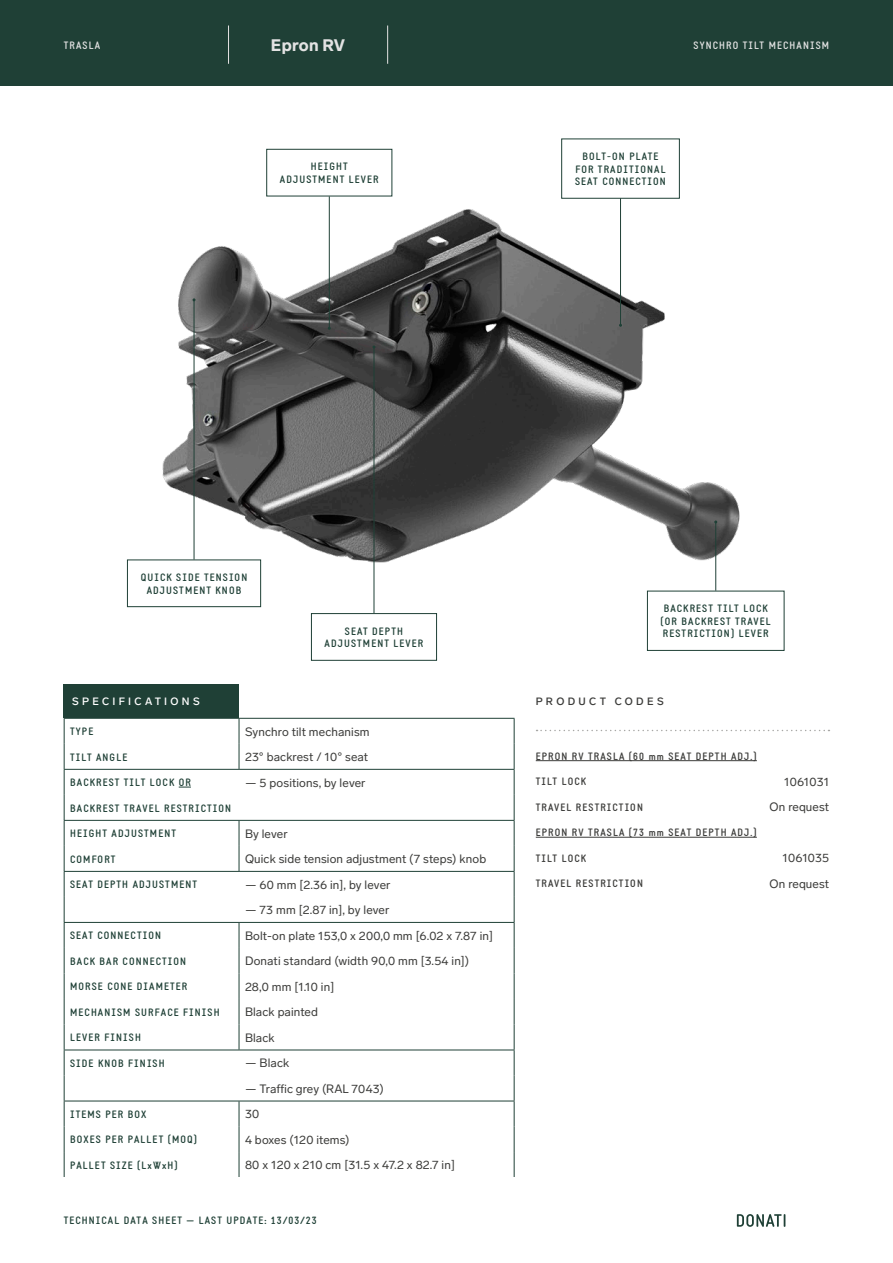
<style>
.page{position:relative;width:893px;height:1263px;background:#fff}
.page>*{position:absolute;margin:0;border:0;box-sizing:border-box;transform-origin:0 0}
.t1{font:900 16.5px "Lab Grotesque";letter-spacing:.015em;color:#e3e3e3}
.t2{font:12px "Lab Grotesque";letter-spacing:.01em;color:#3c3c3a}
.t3{font:700 10.5px/12.6px "Static";letter-spacing:.1em;color:#1f4036;text-align:center}
.t4{font:700 10.5px "Static";letter-spacing:.1em;color:#3c3c3a}
.t5{font:700 10.5px "Static";letter-spacing:.1em;color:#e3e3e3}
.t6{font:500 10.5px "Lab Grotesque";letter-spacing:.315em;color:#fff}
.t7{font:500 10.5px "Lab Grotesque";letter-spacing:.32em;color:#3c3c3a}
</style>
<div class="page">
<div style="left:0;top:0;width:893px;height:85px;background:#1f4036"></div>
<img style="left:126px;top:138px;width:659px;height:474px">
<div style="left:64px;top:685px;width:175px;height:33px;background:#1f4036"></div>
<hr style="left:536px;top:760px;width:221px;height:1px;background:#3c3c3a">
<hr style="left:536px;top:837px;width:221px;height:1px;background:#3c3c3a">
<svg style="left:536px;top:730px;width:293px;height:1px"></svg>
<hr style="left:228px;top:26px;width:1px;height:38px;background:#e3e3e3">
<hr style="left:387px;top:26px;width:1px;height:38px;background:#e3e3e3">
<div style="left:266px;top:149px;width:126px;height:47px;border:1px solid #1f4036"></div>
<hr style="left:194px;top:300px;width:1px;height:259px;background:#1f4036">
<hr style="left:329px;top:196px;width:1px;height:132px;background:#1f4036">
<hr style="left:374px;top:347px;width:1px;height:266px;background:#1f4036">
<div style="left:127px;top:559px;width:134px;height:48px;border:1px solid #1f4036"></div>
<div style="left:311px;top:613px;width:126px;height:48px;border:1px solid #1f4036"></div>
<hr style="left:715px;top:522px;width:1px;height:69px;background:#1f4036">
<hr style="left:64px;top:718px;width:175px;height:1px;background:#1f4036">
<hr style="left:239px;top:718px;width:275px;height:1px;background:#1f4036">
<hr style="left:64px;top:1177px;width:175px;height:1px;background:#1f4036">
<hr style="left:239px;top:1177px;width:275px;height:1px;background:#1f4036">
<hr style="left:64px;top:769px;width:175px;height:1px;background:#1f4036">
<hr style="left:239px;top:769px;width:275px;height:1px;background:#1f4036">
<hr style="left:64px;top:820px;width:175px;height:1px;background:#1f4036">
<hr style="left:239px;top:820px;width:275px;height:1px;background:#1f4036">
<svg style="left:239px;top:923px;width:1px;height:126px"></svg>
<svg style="left:239px;top:1102px;width:1px;height:75px"></svg>
<hr style="left:64px;top:1049px;width:175px;height:1px;background:#1f4036">
<hr style="left:239px;top:1049px;width:275px;height:1px;background:#1f4036">
<hr style="left:64px;top:1101px;width:175px;height:1px;background:#1f4036">
<hr style="left:239px;top:1101px;width:275px;height:1px;background:#1f4036">
<svg style="left:239px;top:719px;width:1px;height:50px"></svg>
<svg style="left:239px;top:821px;width:1px;height:50px"></svg>
<hr style="left:64px;top:871px;width:175px;height:1px;background:#1f4036">
<hr style="left:239px;top:871px;width:275px;height:1px;background:#1f4036">
<svg style="left:64px;top:719px;width:1px;height:458px"></svg>
<svg style="left:514px;top:719px;width:1px;height:458px"></svg>
<hr style="left:64px;top:922px;width:175px;height:1px;background:#1f4036">
<hr style="left:239px;top:922px;width:275px;height:1px;background:#1f4036">
<svg style="left:179px;top:787px;width:12px;height:1px"></svg>
<hr style="left:620px;top:198px;width:1px;height:127px;background:#1f4036">
<div style="left:561px;top:139px;width:119px;height:60px;border:1px solid #1f4036"></div>
<div style="left:647px;top:591px;width:137px;height:60px;border:1px solid #1f4036"></div>
<svg style="left:737px;top:1214px;width:48px;height:13px"></svg>
<p class="t5" style="left:64px;top:39px;width:38px">TRASLA</p>
<h1 class="t1" style="left:271px;top:35px;width:76px">Epron RV</h1>
<p class="t5" style="left:693px;top:39px;width:137px">SYNCHRO TILT MECHANISM</p>
<p class="t3" style="left:280px;top:161px;width:100px">HEIGHT<br>ADJUSTMENT LEVER</p>
<p class="t3" style="left:575px;top:150px;width:92px">BOLT-ON PLATE<br>FOR TRADITIONAL<br>SEAT CONNECTION</p>
<p class="t3" style="left:141px;top:571px;width:108px">QUICK SIDE TENSION<br>ADJUSTMENT KNOB</p>
<p class="t6" style="left:72px;top:695px;width:129px">SPECIFICATIONS</p>
<p class="t3" style="left:325px;top:625px;width:100px">SEAT DEPTH<br>ADJUSTMENT LEVER</p>
<p class="t3" style="left:70px;top:725px;width:25px">TYPE</p>
<p class="t2" style="left:245px;top:724px;width:126px">Synchro tilt mechanism</p>
<p class="t3" style="left:70px;top:751px;width:59px">TILT ANGLE</p>
<p class="t2" style="left:245px;top:750px;width:125px">23° backrest / 10° seat</p>
<p class="t3" style="left:70px;top:776px;width:122px">BACKREST TILT LOCK OR</p>
<p class="t2" style="left:245px;top:775px;width:122px">— 5 positions, by lever</p>
<p class="t3" style="left:70px;top:802px;width:162px">BACKREST TRAVEL RESTRICTION</p>
<p class="t3" style="left:70px;top:827px;width:107px">HEIGHT ADJUSTMENT</p>
<p class="t2" style="left:245px;top:826px;width:44px">By lever</p>
<p class="t3" style="left:70px;top:853px;width:47px">COMFORT</p>
<p class="t2" style="left:245px;top:852px;width:243px">Quick side tension adjustment (7 steps) knob</p>
<p class="t3" style="left:70px;top:878px;width:129px">SEAT DEPTH ADJUSTMENT</p>
<p class="t2" style="left:245px;top:877px;width:147px">— 60 mm [2.36 in], by lever</p>
<p class="t2" style="left:245px;top:903px;width:146px">— 73 mm [2.87 in], by lever</p>
<p class="t3" style="left:70px;top:929px;width:92px">SEAT CONNECTION</p>
<p class="t2" style="left:245px;top:928px;width:250px">Bolt-on plate 153,0 x 200,0 mm [6.02 x 7.87 in]</p>
<p class="t3" style="left:70px;top:955px;width:118px">BACK BAR CONNECTION</p>
<p class="t2" style="left:245px;top:954px;width:226px">Donati standard (width 90,0 mm [3.54 in])</p>
<p class="t3" style="left:70px;top:980px;width:119px">MORSE CONE DIAMETER</p>
<p class="t2" style="left:245px;top:979px;width:91px">28,0 mm [1.10 in]</p>
<p class="t3" style="left:70px;top:1006px;width:151px">MECHANISM SURFACE FINISH</p>
<p class="t2" style="left:245px;top:1005px;width:74px">Black painted</p>
<p class="t3" style="left:70px;top:1031px;width:72px">LEVER FINISH</p>
<p class="t2" style="left:245px;top:1030px;width:31px">Black</p>
<p class="t3" style="left:70px;top:1057px;width:96px">SIDE KNOB FINISH</p>
<p class="t2" style="left:245px;top:1056px;width:46px">— Black</p>
<p class="t2" style="left:245px;top:1081px;width:140px">— Traffic grey (RAL 7043)</p>
<p class="t3" style="left:70px;top:1108px;width:78px">ITEMS PER BOX</p>
<p class="t2" style="left:245px;top:1107px;width:16px">30</p>
<p class="t3" style="left:70px;top:1133px;width:129px">BOXES PER PALLET (MOQ)</p>
<p class="t2" style="left:245px;top:1132px;width:106px">4 boxes (120 items)</p>
<p class="t3" style="left:70px;top:1159px;width:109px">PALLET SIZE (LxWxH)</p>
<p class="t2" style="left:245px;top:1158px;width:211px">80 x 120 x 210 cm [31.5 x 47.2 x 82.7 in]</p>
<p class="t3" style="left:64px;top:1215px;width:255px">TECHNICAL DATA SHEET — LAST UPDATE: 13/03/23</p>
<p class="t3" style="left:661px;top:602px;width:112px;text-align:left">BACKREST TILT LOCK (OR BACKREST TRAVEL<br>RESTRICTION) LEVER</p>
<p class="t7" style="left:536px;top:695px;width:129px">PRODUCT CODES</p>
<p class="t4" style="left:536px;top:750px;width:223px">EPRON RV TRASLA (60 mm SEAT DEPTH ADJ.)</p>
<p class="t4" style="left:536px;top:775px;width:52px">TILT LOCK</p>
<p class="t2" style="left:784px;top:774px;width:46px">1061031</p>
<p class="t4" style="left:536px;top:801px;width:109px">TRAVEL RESTRICTION</p>
<p class="t2" style="left:770px;top:800px;width:61px">On request</p>
<p class="t4" style="left:536px;top:826px;width:223px">EPRON RV TRASLA (73 mm SEAT DEPTH ADJ.)</p>
<p class="t4" style="left:536px;top:852px;width:52px">TILT LOCK</p>
<p class="t2" style="left:783px;top:851px;width:48px">1061035</p>
<p class="t4" style="left:536px;top:877px;width:109px">TRAVEL RESTRICTION</p>
<p class="t2" style="left:770px;top:876px;width:61px">On request</p>
</div>
